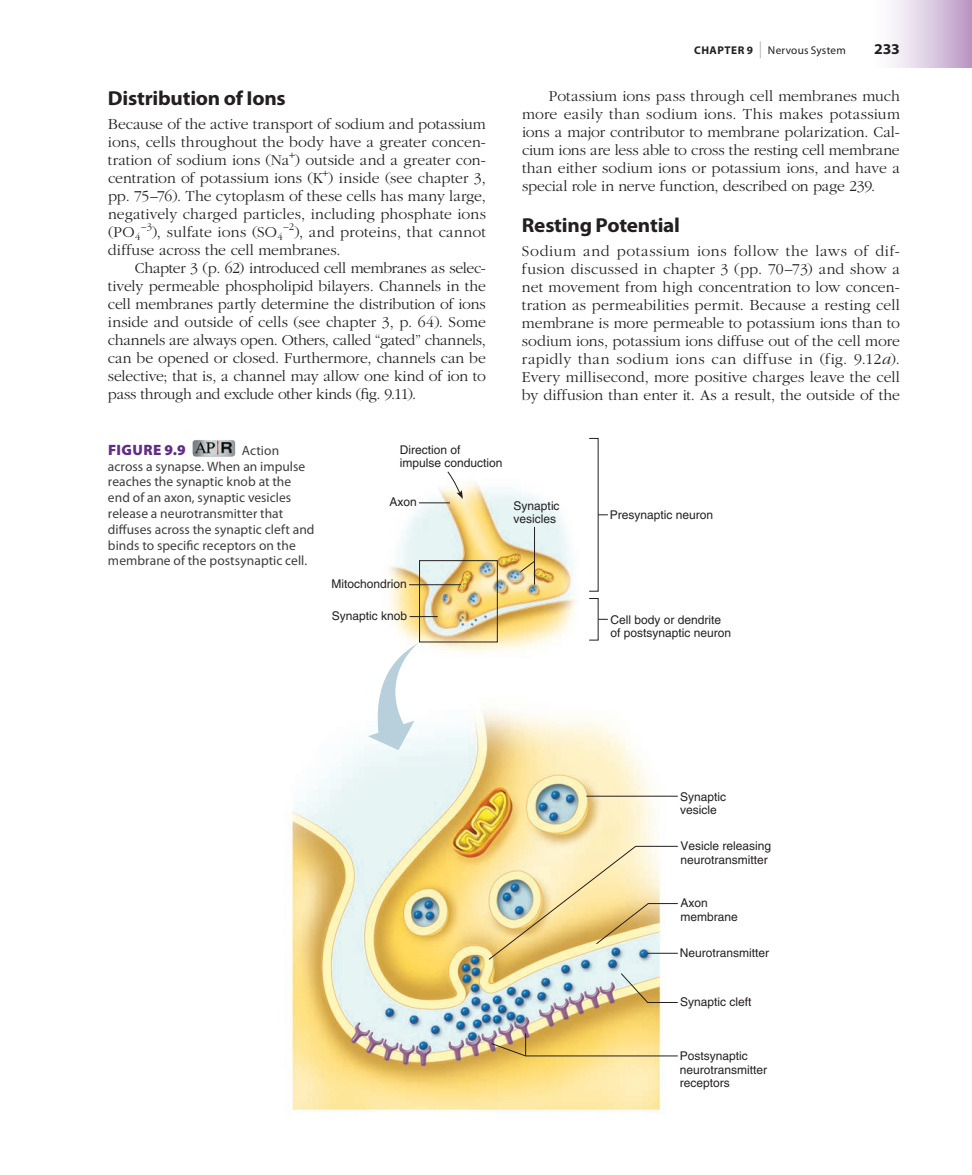
<style>
.page{position:relative;width:972px;height:1175px;background:#fff}
.page>*{position:absolute;margin:0;border:0;box-sizing:border-box;transform-origin:0 0}
.t1{font:700 20.25px "Myriad Pro";letter-spacing:-.015em;color:#231f20;scale:1.05 1}
.t2{font:300 15.75px/18px "ITC Garamond Std";letter-spacing:-.005em;color:#231f20;text-align:justify}
.t3{font:900 15px "Myriad Pro";letter-spacing:.03em;color:#622d87}
.t4{font:700 15px "Myriad Pro";color:#231f20;scale:1.05 1}
.t5{font:13.5px/15.8px "Myriad Pro";letter-spacing:.005em;color:#3e3e3f}
.t6{font:12px/13.5px "Helvetica LT Std";color:#231f20}
.t7{font:11.25px "Myriad Pro";letter-spacing:.02em;color:#231f20}
.s1{font-weight:700}
.s2{font-size:16.8px;color:#a8a9ad}
.s3{font-style:italic}
</style>
<div class="page">
<div style="left:871px;top:0;width:101px;height:67px;background:linear-gradient(to right,#fff,#bd9ac8)"></div>
<img style="left:291px;top:709px;width:378px;height:403px">
<img style="left:389px;top:483px;width:187px;height:169px">
<div style="left:419px;top:560px;width:79px;height:82px;border:1px solid #231f20"></div>
<svg style="left:368px;top:642px;width:52px;height:108px"></svg>
<svg style="left:620px;top:972px;width:58px;height:31px"></svg>
<hr style="left:419px;top:502px;width:31px;height:1px;background:#231f20">
<svg style="left:519px;top:526px;width:16px;height:58px"></svg>
<hr style="left:586px;top:795px;width:92px;height:1px;background:#231f20">
<svg style="left:488px;top:845px;width:190px;height:115px"></svg>
<hr style="left:409px;top:584px;width:52px;height:1px;background:#231f20">
<svg style="left:410px;top:616px;width:28px;height:1px"></svg>
<svg style="left:491px;top:1033px;width:187px;height:23px"></svg>
<svg style="left:447px;top:471px;width:16px;height:28px"></svg>
<img style="left:193px;top:440px;width:42px;height:16px">
<p class="t1" style="left:108px;top:87px;width:171px">Distribution of Ions</p>
<p class="t2" style="left:108px;top:115px;width:380px">Because of the active transport of sodium and potassium ions, cells throughout the body have a greater concen&shy;tration of sodium ions (Na<sup>+</sup>) outside and a greater con&shy;centration of potassium ions (K<sup>+</sup>) inside (see chapter 3, pp. 75–76). The cytoplasm of these cells has many large, negatively charged particles, including phosphate ions (PO<sub>4</sub><sup>–3</sup>), sulfate ions (SO<sub>4</sub><sup>–2</sup>), and proteins, that cannot diffuse across the cell membranes.</p>
<p class="t2" style="left:108px;top:259px;width:380px;text-indent:27px">Chapter 3 (p. 62) introduced cell membranes as selec&shy;tively permeable phospholipid bilayers. Channels in the cell membranes partly determine the distribution of ions inside and outside of cells (see chapter 3, p. 64). Some channels are always open. Others, called “gated” channels, can be opened or closed. Furthermore, channels can be selective; that is, a channel may allow one kind of ion to pass through and exclude other kinds (fig. 9.11).</p>
<p class="t7" style="left:694px;top:44px;width:153px"><span class="s1">CHAPTER 9</span> <span class="s2">|</span> Nervous System</p>
<p class="t4" style="left:874px;top:41px;width:26px">233</p>
<p class="t2" style="left:522px;top:87px;width:380px;text-indent:27px">Potassium ions pass through cell membranes much more easily than sodium ions. This makes potassium ions a major contributor to membrane polarization. Cal&shy;cium ions are less able to cross the resting cell membrane than either sodium ions or potassium ions, and have a special role in nerve function, described on page 239.</p>
<p class="t1" style="left:522px;top:213px;width:152px">Resting Potential</p>
<p class="t2" style="left:522px;top:242px;width:380px">Sodium and potassium ions follow the laws of dif&shy;fusion discussed in chapter 3 (pp. 70–73) and show a net movement from high concentration to low concen&shy;tration as permeabilities permit. Because a resting cell membrane is more permeable to potassium ions than to sodium ions, potassium ions diffuse out of the cell more rapidly than sodium ions can diffuse in (fig. 9.12<span class="s3">a</span>).<br>Every millisecond, more positive charges leave the cell by diffusion than enter it. As a result, the outside of the</p>
<p class="t3" style="left:108px;top:441px;width:79px">FIGURE 9.9</p>
<p class="t5" style="left:108px;top:443px;width:208px;text-indent:134px">Action across a synapse. When an impulse reaches the synaptic knob at the end of an axon, synaptic vesicles release a neurotransmitter that diffuses across the synaptic cleft and binds to specific receptors on the membrane of the postsynaptic cell.</p>
<p class="t6" style="left:400px;top:442px;width:104px">Direction of impulse conduction</p>
<p class="t6" style="left:389px;top:495px;width:29px">Axon</p>
<p class="t6" style="left:514px;top:499px;width:48px">Synaptic vesicles</p>
<p class="t6" style="left:331px;top:577px;width:77px">Mitochondrion</p>
<p class="t6" style="left:332px;top:609px;width:77px">Synaptic knob</p>
<p class="t6" style="left:610px;top:507px;width:105px">Presynaptic neuron</p>
<p class="t6" style="left:610px;top:612px;width:122px">Cell body or dendrite of postsynaptic neuron</p>
<p class="t6" style="left:680px;top:789px;width:48px">Synaptic vesicle</p>
<p class="t6" style="left:681px;top:839px;width:92px">Vesicle releasing neurotransmitter</p>
<p class="t6" style="left:681px;top:896px;width:59px">Axon membrane</p>
<p class="t6" style="left:680px;top:946px;width:91px">Neurotransmitter</p>
<p class="t6" style="left:680px;top:995px;width:73px">Synaptic cleft</p>
<p class="t6" style="left:680px;top:1049px;width:89px">Postsynaptic neurotransmitter receptors</p>
</div>
